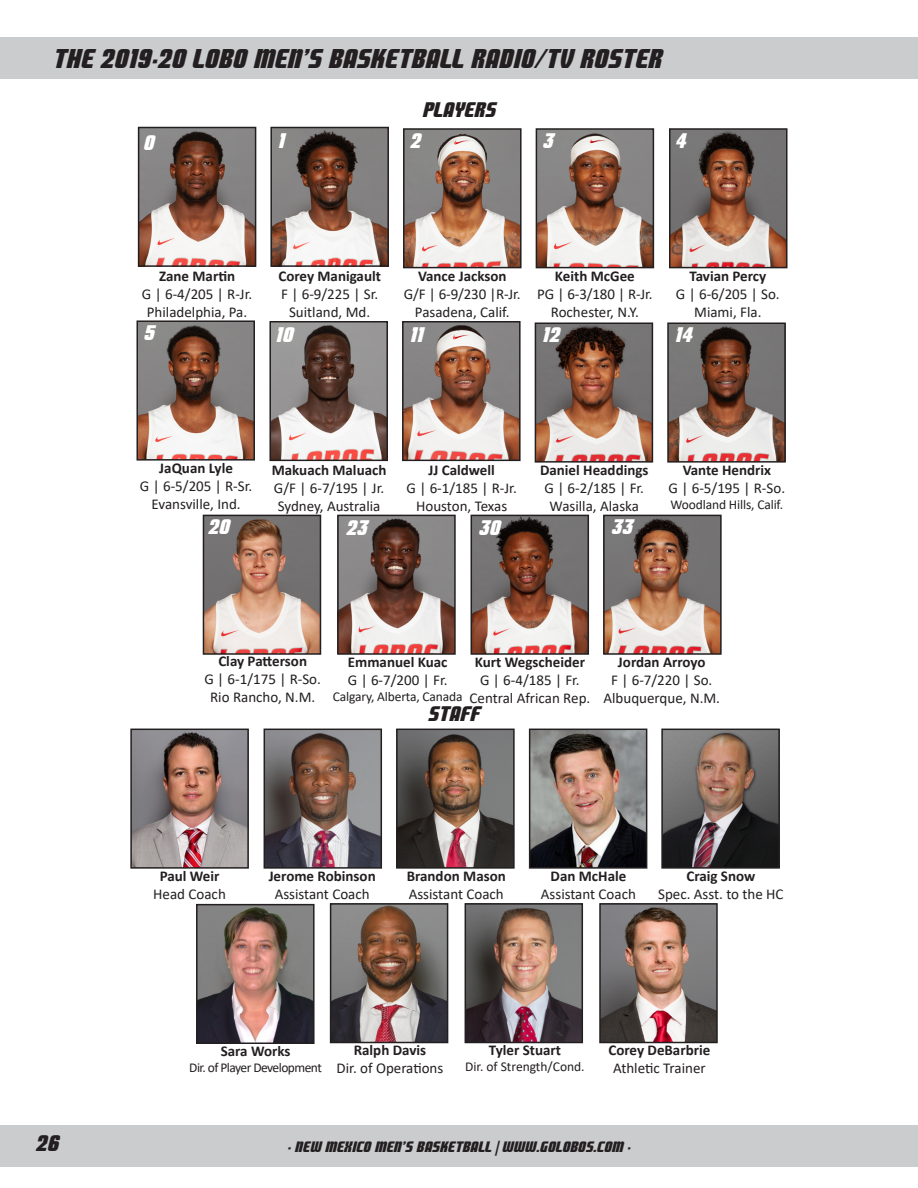
<style>
.page{position:relative;width:918px;height:1188px;background:#fff}
.page>*{position:absolute;margin:0;border:0;box-sizing:border-box;transform-origin:0 0}
.t1{font:27px "Lobos";color:#231f20}
.t2{font:22.5px "Lobos";color:#231f20}
.t3{font:21px "Lobos";color:#fff}
.t4{font:21px "Lobos";color:#231f20}
.t5{font:15px "Calibri";color:#231f20}
.t6{font:700 15px "Calibri";color:#231f20}
.t7{font:15px "Lobos";color:#231f20}
.t8{font:13.5px "Calibri";letter-spacing:-.01em;color:#231f20}
.t9{font:13.5px "Calibri";letter-spacing:-.04em;color:#231f20}
</style>
<div class="page">
<div style="left:0;top:38px;width:918px;height:41px;background:#cbccce"></div>
<div style="left:0;top:1125px;width:918px;height:42px;background:#cbccce"></div>
<img style="left:199px;top:907px;width:113px;height:134px">
<div style="left:196px;top:904px;width:119px;height:140px;border:2px solid #231f20"></div>
<img style="left:267px;top:732px;width:112px;height:134px">
<div style="left:264px;top:729px;width:118px;height:140px;border:2px solid #231f20"></div>
<img style="left:399px;top:732px;width:113px;height:134px">
<div style="left:396px;top:729px;width:119px;height:140px;border:2px solid #231f20"></div>
<img style="left:606px;top:518px;width:113px;height:134px">
<div style="left:603px;top:515px;width:119px;height:140px;border:2px solid #231f20"></div>
<img style="left:474px;top:518px;width:112px;height:134px">
<div style="left:471px;top:515px;width:118px;height:140px;border:2px solid #231f20"></div>
<img style="left:340px;top:518px;width:113px;height:134px">
<div style="left:337px;top:515px;width:119px;height:140px;border:2px solid #231f20"></div>
<img style="left:206px;top:518px;width:112px;height:134px">
<div style="left:203px;top:515px;width:118px;height:140px;border:2px solid #231f20"></div>
<img style="left:670px;top:325px;width:113px;height:135px">
<div style="left:667px;top:322px;width:119px;height:141px;border:2px solid #231f20"></div>
<img style="left:538px;top:325px;width:112px;height:135px">
<div style="left:535px;top:322px;width:118px;height:141px;border:2px solid #231f20"></div>
<img style="left:405px;top:324px;width:113px;height:134px">
<div style="left:402px;top:321px;width:119px;height:140px;border:2px solid #231f20"></div>
<img style="left:272px;top:324px;width:113px;height:134px">
<div style="left:269px;top:321px;width:119px;height:140px;border:2px solid #231f20"></div>
<img style="left:139px;top:323px;width:113px;height:135px">
<div style="left:136px;top:320px;width:119px;height:141px;border:2px solid #231f20"></div>
<img style="left:672px;top:131px;width:113px;height:134px">
<div style="left:669px;top:128px;width:119px;height:140px;border:2px solid #231f20"></div>
<img style="left:539px;top:131px;width:112px;height:134px">
<div style="left:536px;top:128px;width:118px;height:140px;border:2px solid #231f20"></div>
<img style="left:406px;top:131px;width:113px;height:134px">
<div style="left:403px;top:128px;width:119px;height:140px;border:2px solid #231f20"></div>
<img style="left:273px;top:130px;width:113px;height:134px">
<div style="left:270px;top:127px;width:119px;height:140px;border:2px solid #231f20"></div>
<img style="left:141px;top:130px;width:112px;height:134px">
<div style="left:138px;top:127px;width:118px;height:140px;border:2px solid #231f20"></div>
<img style="left:133px;top:732px;width:113px;height:134px">
<div style="left:130px;top:729px;width:119px;height:140px;border:2px solid #231f20"></div>
<img style="left:664px;top:732px;width:113px;height:134px">
<div style="left:661px;top:729px;width:119px;height:140px;border:2px solid #231f20"></div>
<img style="left:333px;top:906px;width:112px;height:134px">
<div style="left:330px;top:903px;width:118px;height:140px;border:2px solid #231f20"></div>
<img style="left:468px;top:906px;width:112px;height:134px">
<div style="left:465px;top:903px;width:118px;height:140px;border:2px solid #231f20"></div>
<img style="left:602px;top:906px;width:113px;height:134px">
<div style="left:599px;top:903px;width:119px;height:140px;border:2px solid #231f20"></div>
<img style="left:532px;top:732px;width:112px;height:134px">
<div style="left:529px;top:729px;width:118px;height:140px;border:2px solid #231f20"></div>
<p class="t1" style="left:54px;top:43px;width:611px">THE 2019-20 LOBO MEN’S BASKETBALL RADIO/TV ROSTER</p>
<p class="t4" style="left:424px;top:98px;width:75px">PLAYERS</p>
<p class="t3" style="left:145px;top:131px;width:12px">0</p>
<p class="t3" style="left:279px;top:129px;width:8px">1</p>
<p class="t3" style="left:411px;top:129px;width:12px">2</p>
<p class="t3" style="left:544px;top:129px;width:12px">3</p>
<p class="t3" style="left:676px;top:129px;width:12px">4</p>
<p class="t6" style="left:159px;top:265px;width:78px">Zane Martin</p>
<p class="t5" style="left:142px;top:283px;width:112px">G | 6-4/205 | R-Jr.</p>
<p class="t5" style="left:147px;top:301px;width:102px">Philadelphia, Pa.</p>
<p class="t3" style="left:145px;top:321px;width:12px">5</p>
<p class="t6" style="left:278px;top:265px;width:104px">Corey Manigault</p>
<p class="t5" style="left:281px;top:283px;width:99px">F | 6-9/225 | Sr.</p>
<p class="t5" style="left:289px;top:301px;width:83px">Suitland, Md.</p>
<p class="t6" style="left:418px;top:265px;width:90px">Vance Jackson</p>
<p class="t5" style="left:404px;top:283px;width:118px">G/F | 6-9/230 |R-Jr.</p>
<p class="t5" style="left:415px;top:301px;width:96px">Pasadena, Calif.</p>
<p class="t6" style="left:555px;top:265px;width:81px">Keith McGee</p>
<p class="t5" style="left:537px;top:283px;width:117px">PG | 6-3/180 | R-Jr.</p>
<p class="t5" style="left:551px;top:301px;width:89px">Rochester, N.Y.</p>
<p class="t6" style="left:689px;top:265px;width:78px">Tavian Percy</p>
<p class="t5" style="left:676px;top:283px;width:105px">G | 6-6/205 | So.</p>
<p class="t5" style="left:694px;top:301px;width:69px">Miami, Fla.</p>
<p class="t3" style="left:277px;top:323px;width:19px">10</p>
<p class="t3" style="left:411px;top:323px;width:15px">11</p>
<p class="t3" style="left:543px;top:323px;width:19px">12</p>
<p class="t3" style="left:676px;top:323px;width:19px">14</p>
<p class="t6" style="left:159px;top:458px;width:75px">JaQuan Lyle</p>
<p class="t5" style="left:140px;top:476px;width:114px">G | 6-5/205 | R-Sr.</p>
<p class="t5" style="left:151px;top:494px;width:91px">Evansville, Ind.</p>
<p class="t3" style="left:209px;top:515px;width:23px">20</p>
<p class="t6" style="left:272px;top:459px;width:116px">Makuach Maluach</p>
<p class="t5" style="left:274px;top:478px;width:112px">G/F | 6-7/195 | Jr.</p>
<p class="t5" style="left:278px;top:496px;width:104px">Sydney, Australia</p>
<p class="t6" style="left:429px;top:459px;width:68px">JJ Caldwell</p>
<p class="t5" style="left:407px;top:478px;width:112px">G | 6-1/185 | R-Jr.</p>
<p class="t5" style="left:416px;top:496px;width:93px">Houston, Texas</p>
<p class="t6" style="left:540px;top:459px;width:110px">Daniel Headdings</p>
<p class="t5" style="left:544px;top:478px;width:101px">G | 6-2/185 | Fr.</p>
<p class="t5" style="left:550px;top:496px;width:91px">Wasilla, Alaska</p>
<p class="t3" style="left:347px;top:516px;width:23px">23</p>
<p class="t3" style="left:480px;top:516px;width:23px">30</p>
<p class="t3" style="left:612px;top:515px;width:23px">33</p>
<p class="t6" style="left:683px;top:459px;width:90px">Vante Hendrix</p>
<p class="t5" style="left:669px;top:478px;width:118px">G | 6-5/195 | R-So.</p>
<p class="t8" style="left:671px;top:495px;width:114px">Woodland Hills, Calif.</p>
<p class="t6" style="left:218px;top:650px;width:90px">Clay Patterson</p>
<p class="t5" style="left:204px;top:668px;width:118px">G | 6-1/175 | R-So.</p>
<p class="t5" style="left:210px;top:686px;width:107px">Rio Rancho, N.M.</p>
<p class="t6" style="left:348px;top:651px;width:101px">Emmanuel Kuac</p>
<p class="t5" style="left:348px;top:670px;width:101px">G | 6-7/200 | Fr.</p>
<p class="t8" style="left:333px;top:687px;width:131px">Calgary, Alberta, Canada</p>
<p class="t6" style="left:475px;top:651px;width:112px">Kurt Wegscheider</p>
<p class="t5" style="left:480px;top:670px;width:101px">G | 6-4/185 | Fr.</p>
<p class="t5" style="left:470px;top:688px;width:122px">Central African Rep.</p>
<p class="t4" style="left:429px;top:702px;width:53px">STAFF</p>
<p class="t6" style="left:618px;top:651px;width:89px">Jordan Arroyo</p>
<p class="t5" style="left:611px;top:670px;width:103px">F | 6-7/220 | So.</p>
<p class="t5" style="left:604px;top:688px;width:118px">Albuquerque, N.M.</p>
<p class="t6" style="left:160px;top:865px;width:61px">Paul Weir</p>
<p class="t5" style="left:153px;top:883px;width:74px">Head Coach</p>
<p class="t6" style="left:269px;top:865px;width:109px">Jerome Robinson</p>
<p class="t5" style="left:275px;top:883px;width:97px">Assistant Coach</p>
<p class="t6" style="left:407px;top:865px;width:101px">Brandon Mason</p>
<p class="t5" style="left:409px;top:883px;width:97px">Assistant Coach</p>
<p class="t6" style="left:551px;top:865px;width:77px">Dan McHale</p>
<p class="t5" style="left:541px;top:883px;width:97px">Assistant Coach</p>
<p class="t6" style="left:686px;top:865px;width:70px">Craig Snow</p>
<p class="t5" style="left:658px;top:883px;width:127px">Spec. Asst. to the HC</p>
<p class="t6" style="left:221px;top:1040px;width:71px">Sara Works</p>
<p class="t9" style="left:189px;top:1058px;width:134px">Dir. of Player Development</p>
<p class="t6" style="left:354px;top:1040px;width:74px">Ralph Davis</p>
<p class="t5" style="left:337px;top:1058px;width:108px">Dir. of Operations</p>
<p class="t6" style="left:489px;top:1040px;width:74px">Tyler Stuart</p>
<p class="t8" style="left:465px;top:1058px;width:121px">Dir. of Strength/Cond.</p>
<p class="t6" style="left:608px;top:1040px;width:103px">Corey DeBarbrie</p>
<p class="t5" style="left:613px;top:1058px;width:94px">Athletic Trainer</p>
<h2 class="t2" style="left:37px;top:1131px;width:25px">26</h2>
<p class="t7" style="left:288px;top:1138px;width:345px">- NEW MEXICO MEN’S BASKETBALL | WWW.GOLOBOS.COM -</p>
</div>
